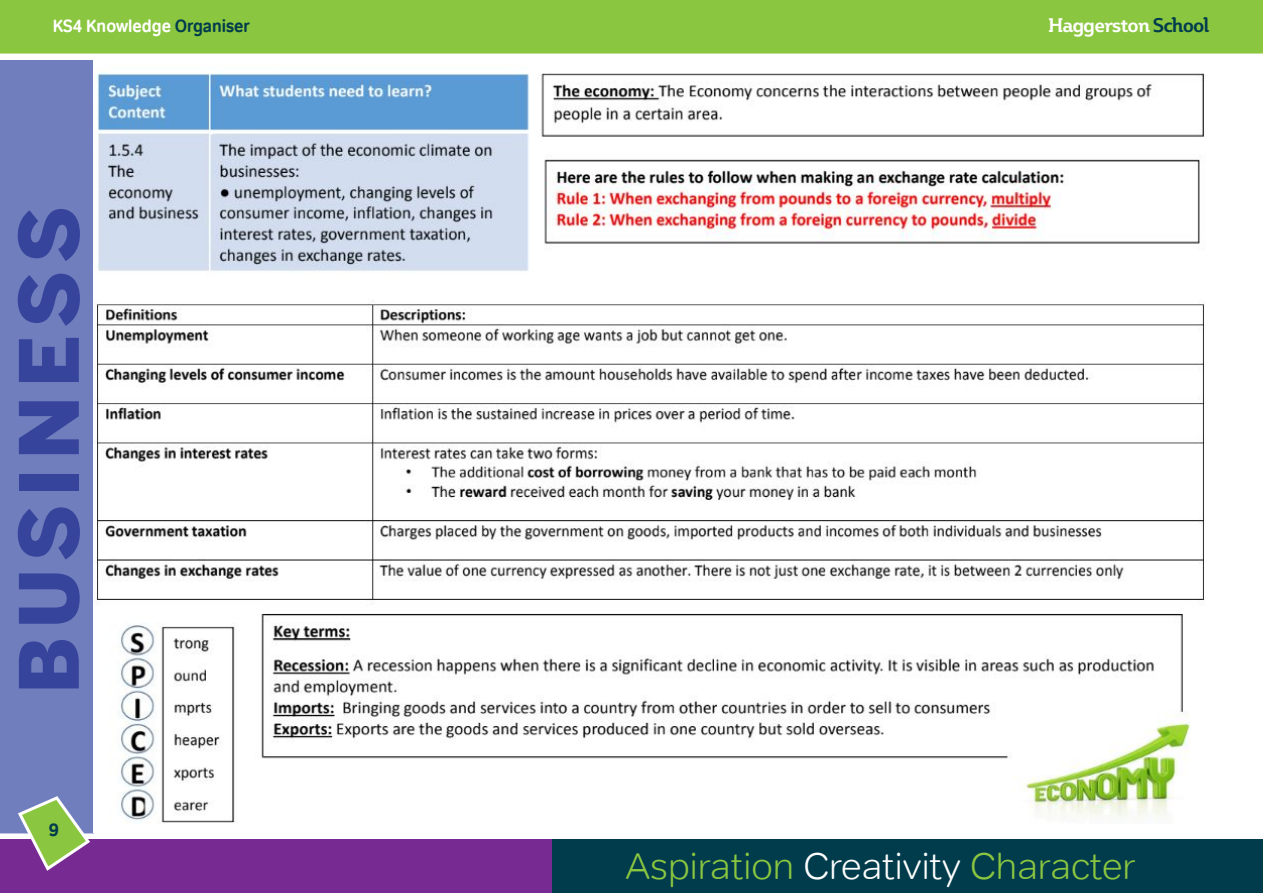
<style>
.page{position:relative;width:1263px;height:893px;background:#fff}
.page>*{position:absolute;margin:0;border:0;box-sizing:border-box;transform-origin:0 0}
.t1{font:900 81px "Benton Sans";letter-spacing:.09em;color:#36449c}
.t2{font:300 37.5px "Tondo";color:#8bc640}
.t3{font:700 19.5px "Plume Da Ma";letter-spacing:-.05em;color:#fff}
.t4{font:18px "Tondo Signage";color:#fff}
.t5{font:700 18px "Tondo";color:#003c4c}
.s1{color:#003c4c}
.s2{color:#fff}
</style>
<div class="page">
<div style="left:0;top:60px;width:94px;height:776px;background:#707ebe"></div>
<div style="left:0;top:833px;width:1263px;height:6px;background:#fff"></div>
<div style="left:0;top:839px;width:893px;height:54px;background:#772a91"></div>
<div style="left:553px;top:839px;width:710px;height:54px;background:#003c4c"></div>
<div style="left:0;top:0;width:1262px;height:54px;background:#8bc640"></div>
<svg style="left:16px;top:796px;width:76px;height:75px"></svg>
<img style="left:95px;top:72px;width:1111px;height:751px">
<p class="t4" style="left:53px;top:15px;width:198px">KS4 Knowledge <span class="s1">Organiser</span></p>
<p class="t3" style="left:1048px;top:13px;width:163px">Haggerston <span class="s1">School</span></p>
<p class="t1" style="left:1px;top:694px;width:490px;rotate:-90deg">BUSINESS</p>
<p class="t5" style="left:49px;top:819px;width:12px">9</p>
<p class="t2" style="left:625px;top:844px;width:512px">Aspiration <span class="s2">Creativity</span> Character</p>
</div>
